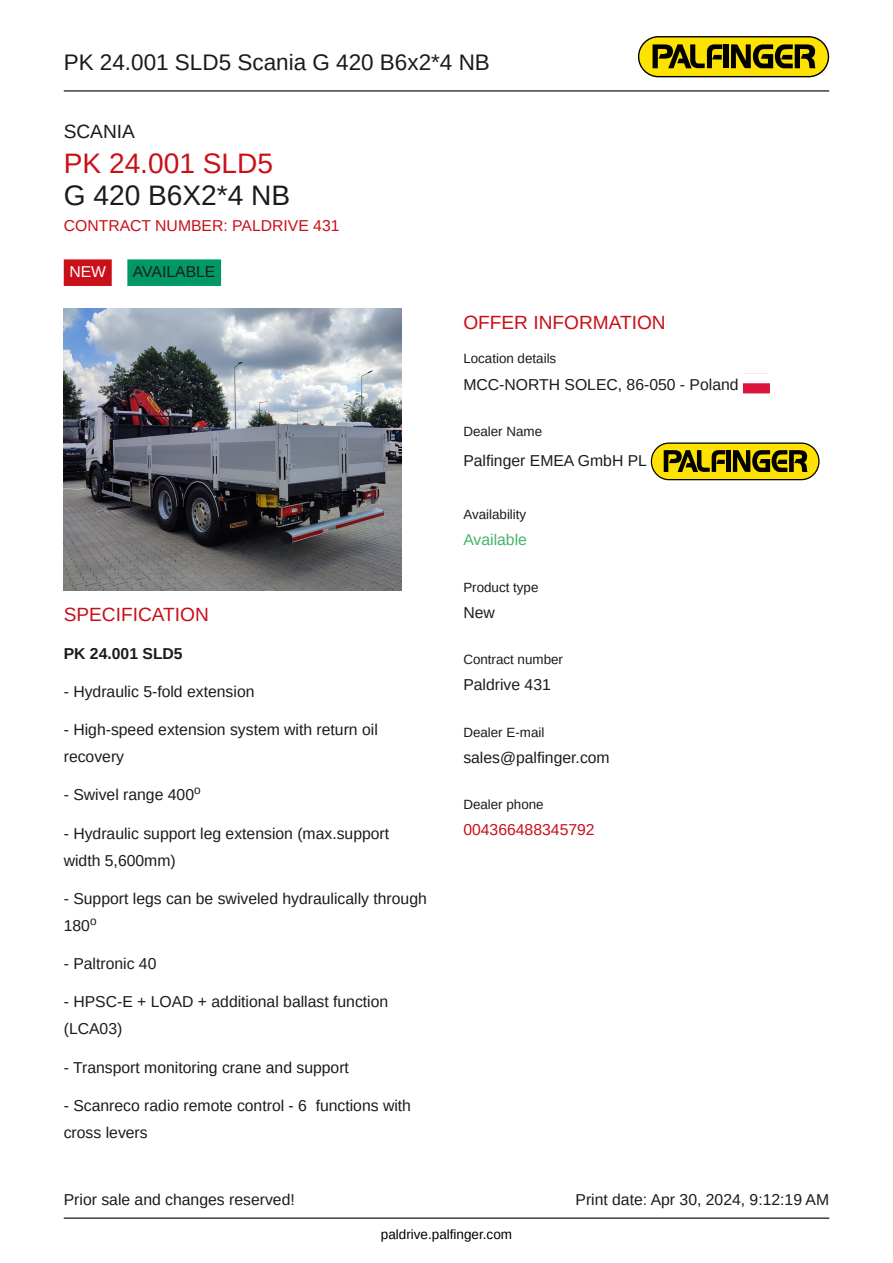
<style>
.page{position:relative;width:893px;height:1263px;background:#fff}
.page>*{position:absolute;margin:0;border:0;box-sizing:border-box;transform-origin:0 0}
.t1{font:28.2px "Arimo";color:#c91019}
.t2{font:28.2px "Arimo";color:#1b1b1b}
.t3{font:22.5px "Arimo";color:#1b1b1b}
.t4{font:19.2px "Arimo";color:#c91019}
.t5{font:19.2px "Arimo";color:#1b1b1b}
.t6{font:15.75px/27px "Arimo";color:#1b1b1b}
.t7{font:15.75px "Arimo";color:#c91019}
.t8{font:15.75px "Arimo";color:#43b36c}
.t9{font:15.75px "Arimo";color:#fff}
.t10{font:13.5px "Arimo";color:#000}
.t11{font:13.35px "Arimo";color:#1b1b1b}
.t12{font:11.85px "Arimo";color:#1b1b1b}
</style>
<div class="page">
<hr style="left:64px;top:90px;width:765px;height:1px;background:#000">
<hr style="left:64px;top:1217px;width:765px;height:2px;background:#000">
<svg style="left:638px;top:36px;width:191px;height:41px;background:#a3930b"></svg>
<div style="left:64px;top:259px;width:48px;height:27px;background:#c91019"></div>
<div style="left:127px;top:259px;width:94px;height:27px;background:#096"></div>
<img style="left:64px;top:309px;width:337px;height:281px">
<div style="left:743px;top:383px;width:27px;height:10px;background:#dc143c"></div>
<svg style="left:651px;top:442px;width:168px;height:38px;background:#a4940e"></svg>
<h2 class="t3" style="left:64px;top:53px;width:428px">PK 24.001 SLD5 Scania G 420 B6x2*4 NB</h2>
<p class="t5" style="left:64px;top:124px;width:73px">SCANIA</p>
<h1 class="t1" style="left:64px;top:152px;width:211px">PK 24.001 SLD5</h1>
<h1 class="t2" style="left:64px;top:185px;width:228px">G 420 B6X2*4 NB</h1>
<p class="t7" style="left:64px;top:220px;width:277px">CONTRACT NUMBER: PALDRIVE 431</p>
<p class="t9" style="left:69px;top:266px;width:38px">NEW</p>
<p class="t6" style="left:133px;top:259px;width:84px">AVAILABLE</p>
<p class="t4" style="left:64px;top:607px;width:147px">SPECIFICATION</p>
<p class="t6" style="left:64px;top:641px;width:120px">PK 24.001 SLD5</p>
<p class="t6" style="left:64px;top:679px;width:192px">- Hydraulic 5-fold extension</p>
<p class="t6" style="left:64px;top:717px;width:316px">- High-speed extension system with return oil recovery</p>
<p class="t6" style="left:64px;top:783px;width:132px">- Swivel range 400</p>
<p class="t6" style="left:64px;top:821px;width:327px">- Hydraulic support leg extension (max.support width 5,600mm)</p>
<p class="t6" style="left:64px;top:886px;width:365px">- Support legs can be swiveled hydraulically through<br>180</p>
<p class="t6" style="left:64px;top:951px;width:94px">- Paltronic 40</p>
<p class="t6" style="left:64px;top:990px;width:326px">- HPSC-E + LOAD + additional ballast function (LCA03)</p>
<p class="t6" style="left:64px;top:1055px;width:287px">- Transport monitoring crane and support</p>
<p class="t6" style="left:64px;top:1092px;width:349px">- Scanreco radio remote control - 6 functions with cross levers</p>
<p class="t12" style="left:194px;top:786px;width:8px">o</p>
<p class="t12" style="left:90px;top:916px;width:8px">o</p>
<p class="t4" style="left:463px;top:315px;width:204px">OFFER INFORMATION</p>
<p class="t11" style="left:463px;top:353px;width:94px">Location details</p>
<p class="t6" style="left:463px;top:373px;width:277px">MCC-NORTH SOLEC, 86-050 - Poland</p>
<p class="t11" style="left:463px;top:426px;width:80px">Dealer Name</p>
<p class="t6" style="left:463px;top:448px;width:185px">Palfinger EMEA GmbH PL</p>
<p class="t11" style="left:463px;top:510px;width:64px">Availability</p>
<p class="t8" style="left:463px;top:534px;width:65px">Available</p>
<p class="t11" style="left:463px;top:582px;width:77px">Product type</p>
<p class="t6" style="left:463px;top:600px;width:33px">New</p>
<p class="t11" style="left:463px;top:655px;width:101px">Contract number</p>
<p class="t6" style="left:463px;top:673px;width:89px">Paldrive 431</p>
<p class="t11" style="left:463px;top:727px;width:83px">Dealer E-mail</p>
<p class="t6" style="left:463px;top:745px;width:148px">sales@palfinger.com</p>
<p class="t11" style="left:463px;top:799px;width:82px">Dealer phone</p>
<p class="t7" style="left:463px;top:824px;width:133px">004366488345792</p>
<p class="t6" style="left:64px;top:1188px;width:233px">Prior sale and changes reserved!</p>
<p class="t6" style="left:575px;top:1188px;width:255px">Print date: Apr 30, 2024, 9:12:19 AM</p>
<p class="t10" style="left:381px;top:1229px;width:133px">paldrive.palfinger.com</p>
</div>
